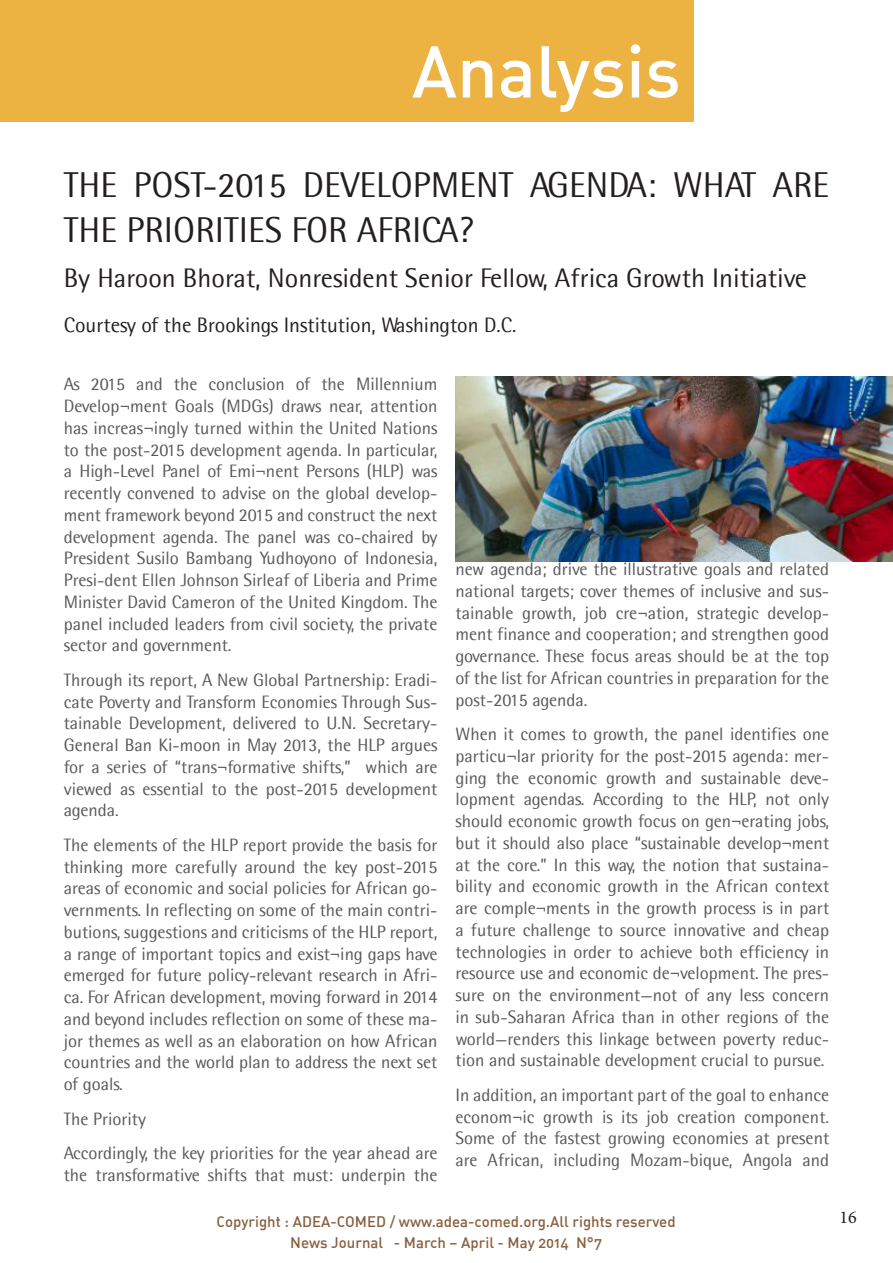
<style>
.page{position:relative;width:893px;height:1263px;background:#fff}
.page>*{position:absolute;margin:0;border:0;box-sizing:border-box;transform-origin:0 0}
.t1{font:72px "DIN Medium Alternate";color:#fff}
.t2{font:36px/45px "Agfa Rotis Semisans";color:#231f20}
.t3{font:27px "Agfa Rotis Semisans";color:#231f20}
.t4{font:21px "Agfa Rotis Semisans";color:#231f20}
.t5{font:18px/21.8px "Agfa Rotis Semisans";color:#57585a;text-align:justify}
.t6{font:18px "Minion Pro";color:#231f20}
.t7{font:15px "DIN Medium Alternate";color:#89603f}
</style>
<div class="page">
<div style="left:0;top:0;width:693px;height:121px;background:#ecb342"></div>
<img style="left:455px;top:376px;width:438px;height:185px">
<h1 class="t1" style="left:412px;top:26px;width:270px">Analysis</h1>
<h2 class="t2" style="left:64px;top:162px;width:767px">THE POST-2015 DEVELOPMENT AGENDA: WHAT ARE<br>THE PRIORITIES FOR AFRICA?</h2>
<h3 class="t3" style="left:64px;top:262px;width:745px">By Haroon Bhorat, Nonresident Senior Fellow, Africa Growth Initiative</h3>
<p class="t4" style="left:64px;top:312px;width:454px">Courtesy of the Brookings Institution, Washington D.C.</p>
<p class="t5" style="left:64px;top:373px;width:375px">As 2015 and the conclusion of the Millennium Develop¬ment Goals (MDGs) draws near, attention has increas¬ingly turned within the United Nations to the post-2015 development agenda. In particular, a High-Level Panel of Emi¬nent Persons (HLP) was recently convened to advise on the global develop&shy;ment framework beyond 2015 and construct the next development agenda. The panel was co-chaired by President Susilo Bambang Yudhoyono of Indonesia, Presi-dent Ellen Johnson Sirleaf of Liberia and Prime Minister David Cameron of the United Kingdom. The panel included leaders from civil society, the private sector and government.</p>
<p class="t5" style="left:64px;top:669px;width:375px">Through its report, A New Global Partnership: Eradi&shy;cate Poverty and Transform Economies Through Sus&shy;tainable Development, delivered to U.N. Secretary-General Ban Ki-moon in May 2013, the HLP argues for a series of “trans¬formative shifts,” which are viewed as essential to the post-2015 development agenda.</p>
<p class="t5" style="left:64px;top:834px;width:375px">The elements of the HLP report provide the basis for thinking more carefully around the key post-2015 areas of economic and social policies for African go&shy;vernments. In reflecting on some of the main contri&shy;butions, suggestions and criticisms of the HLP report, a range of important topics and exist¬ing gaps have emerged for future policy-relevant research in Afri&shy;ca. For African development, moving forward in 2014 and beyond includes reflection on some of these ma&shy;jor themes as well as an elaboration on how African countries and the world plan to address the next set of goals.</p>
<p class="t5" style="left:64px;top:1101px;width:375px;line-height:34.5px">The Priority<br>Accordingly, the key priorities for the year ahead are</p>
<p class="t5" style="left:64px;top:1164px;width:375px">the transformative shifts that must: underpin the</p>
<p class="t5" style="left:455px;top:558px;width:375px">new agenda; drive the illustrative goals and related national targets; cover themes of inclusive and sus&shy;tainable growth, job cre¬ation, strategic develop&shy;ment finance and cooperation; and strengthen good governance. These focus areas should be at the top of the list for African countries in preparation for the post-2015 agenda.</p>
<p class="t5" style="left:455px;top:723px;width:375px">When it comes to growth, the panel identifies one particu¬lar priority for the post-2015 agenda: mer&shy;ging the economic growth and sustainable deve&shy;lopment agendas. According to the HLP, not only should economic growth focus on gen¬erating jobs, but it should also place “sustainable develop¬ment at the core.” In this way, the notion that sustaina&shy;bility and economic growth in the African context are comple¬ments in the growth process is in part a future challenge to source innovative and cheap technologies in order to achieve both efficiency in resource use and economic de¬velopment. The pres&shy;sure on the environment—not of any less concern in sub-Saharan Africa than in other regions of the world—renders this linkage between poverty reduc&shy;tion and sustainable development crucial to pursue.</p>
<p class="t5" style="left:455px;top:1084px;width:375px">In addition, an important part of the goal to enhance econom¬ic growth is its job creation component.<br>Some of the fastest growing economies at present are African, including Mozam-bique, Angola and</p>
<p class="t7" style="left:216px;top:1212px;width:461px">Copyright : ADEA-COMED / www.adea-comed.org.All rights reserved</p>
<p class="t6" style="left:839px;top:1205px;width:19px">16</p>
<p class="t7" style="left:290px;top:1233px;width:313px">News Journal - March – April - May 2014 N°7</p>
</div>
